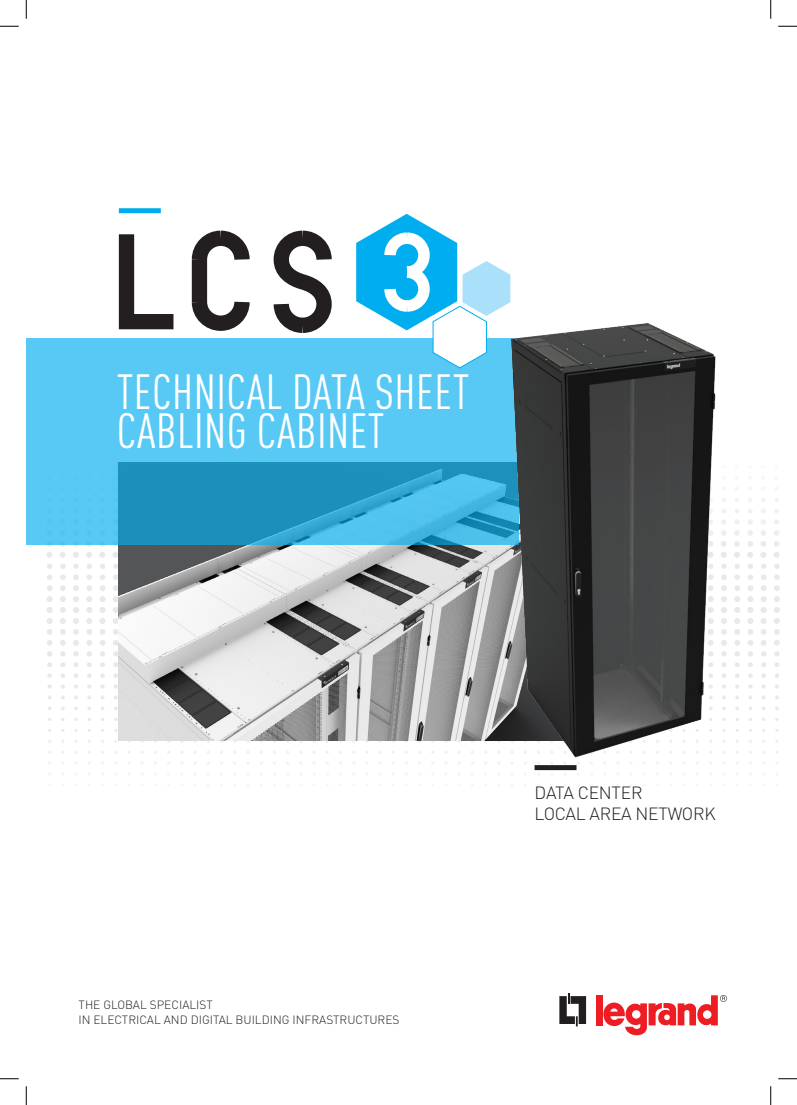
<style>
.page{position:relative;width:797px;height:1105px;background:#fff}
.page>*{position:absolute;margin:0;border:0;box-sizing:border-box;transform-origin:0 0}
.t1{font:condensed 48.75px/38.8px "DIN Pro";letter-spacing:.01em;color:#fff}
.t2{font:300 17.5px/21px "DIN Pro";letter-spacing:-.015em;color:#231f20}
.t3{font:300 11.88px/15px "DIN Pro";color:#231f20}
</style>
<div class="page">
<svg style="left:112px;top:544px;width:6px;height:14px"></svg>
<svg style="left:113px;top:564px;width:6px;height:92px"></svg>
<svg style="left:113px;top:662px;width:5px;height:5px"></svg>
<svg style="left:113px;top:673px;width:5px;height:5px"></svg>
<svg style="left:114px;top:684px;width:4px;height:5px"></svg>
<svg style="left:100px;top:564px;width:5px;height:38px"></svg>
<svg style="left:99px;top:544px;width:6px;height:14px"></svg>
<div style="left:99px;top:607px;width:7px;height:6px;background:#e9e9e9;border-radius:50%"></div>
<div style="left:99px;top:618px;width:7px;height:6px;background:#e9e9e9;border-radius:50%"></div>
<svg style="left:100px;top:629px;width:5px;height:27px"></svg>
<svg style="left:100px;top:662px;width:5px;height:5px"></svg>
<svg style="left:100px;top:673px;width:5px;height:5px"></svg>
<svg style="left:100px;top:684px;width:5px;height:5px"></svg>
<svg style="left:86px;top:544px;width:6px;height:14px"></svg>
<svg style="left:86px;top:564px;width:6px;height:92px"></svg>
<svg style="left:87px;top:662px;width:5px;height:5px"></svg>
<svg style="left:87px;top:673px;width:5px;height:5px"></svg>
<svg style="left:87px;top:684px;width:4px;height:5px"></svg>
<svg style="left:73px;top:544px;width:6px;height:14px"></svg>
<svg style="left:73px;top:564px;width:6px;height:92px"></svg>
<svg style="left:74px;top:662px;width:5px;height:5px"></svg>
<svg style="left:74px;top:673px;width:4px;height:5px"></svg>
<svg style="left:74px;top:684px;width:4px;height:5px"></svg>
<svg style="left:60px;top:544px;width:6px;height:14px"></svg>
<svg style="left:60px;top:564px;width:6px;height:92px"></svg>
<svg style="left:60px;top:662px;width:5px;height:5px"></svg>
<svg style="left:61px;top:673px;width:4px;height:5px"></svg>
<svg style="left:61px;top:684px;width:4px;height:5px"></svg>
<svg style="left:46px;top:544px;width:6px;height:14px"></svg>
<svg style="left:47px;top:564px;width:6px;height:92px"></svg>
<svg style="left:47px;top:662px;width:5px;height:5px"></svg>
<svg style="left:47px;top:673px;width:5px;height:5px"></svg>
<svg style="left:48px;top:684px;width:4px;height:5px"></svg>
<svg style="left:774px;top:564px;width:6px;height:38px"></svg>
<svg style="left:774px;top:509px;width:5px;height:4px"></svg>
<svg style="left:774px;top:520px;width:5px;height:38px"></svg>
<div style="left:773px;top:607px;width:7px;height:6px;background:#e9e9e9;border-radius:50%"></div>
<div style="left:773px;top:618px;width:7px;height:6px;background:#e9e9e9;border-radius:50%"></div>
<svg style="left:774px;top:629px;width:5px;height:27px"></svg>
<svg style="left:774px;top:662px;width:5px;height:5px"></svg>
<svg style="left:775px;top:673px;width:4px;height:5px"></svg>
<svg style="left:775px;top:684px;width:4px;height:5px"></svg>
<svg style="left:761px;top:509px;width:4px;height:4px"></svg>
<svg style="left:760px;top:520px;width:6px;height:38px"></svg>
<svg style="left:761px;top:564px;width:5px;height:92px"></svg>
<svg style="left:761px;top:662px;width:5px;height:5px"></svg>
<svg style="left:761px;top:673px;width:5px;height:5px"></svg>
<svg style="left:762px;top:684px;width:3px;height:5px"></svg>
<svg style="left:748px;top:509px;width:4px;height:4px"></svg>
<svg style="left:747px;top:520px;width:6px;height:38px"></svg>
<svg style="left:747px;top:564px;width:6px;height:92px"></svg>
<svg style="left:748px;top:662px;width:5px;height:5px"></svg>
<svg style="left:748px;top:673px;width:4px;height:5px"></svg>
<svg style="left:748px;top:684px;width:4px;height:5px"></svg>
<svg style="left:735px;top:498px;width:4px;height:4px"></svg>
<svg style="left:735px;top:509px;width:4px;height:4px"></svg>
<svg style="left:734px;top:520px;width:6px;height:38px"></svg>
<svg style="left:734px;top:564px;width:6px;height:92px"></svg>
<svg style="left:735px;top:662px;width:4px;height:5px"></svg>
<svg style="left:735px;top:673px;width:4px;height:5px"></svg>
<svg style="left:735px;top:684px;width:4px;height:5px"></svg>
<img style="left:119px;top:544px;width:353px;height:196px">
<svg style="left:559px;top:994px;width:27px;height:32px"></svg>
<div style="left:595px;top:995px;width:7px;height:30px;background:#ee1d23"></div>
<svg style="left:662px;top:995px;width:55px;height:31px"></svg>
<svg style="left:603px;top:1002px;width:59px;height:34px"></svg>
<svg style="left:720px;top:995px;width:7px;height:7px"></svg>
<div style="left:534px;top:765px;width:42px;height:5px;background:#231f20"></div>
<svg style="left:26px;top:338px;width:446px;height:206px;fill:#57c9f4"></svg>
<svg style="left:118px;top:234px;width:56px;height:96px"></svg>
<svg style="left:266px;top:230px;width:73px;height:111px"></svg>
<div style="left:119px;top:208px;width:42px;height:5px;background:#00aeef"></div>
<svg style="left:356px;top:214px;width:101px;height:116px"></svg>
<svg style="left:191px;top:230px;width:59px;height:101px"></svg>
<svg style="left:432px;top:261px;width:78px;height:108px"></svg>
<img style="left:472px;top:318px;width:255px;height:440px">
<svg style="left:0;top:25px;width:19px;height:2px"></svg>
<svg style="left:778px;top:25px;width:19px;height:2px"></svg>
<svg style="left:0;top:1078px;width:19px;height:1px"></svg>
<svg style="left:778px;top:1078px;width:19px;height:1px"></svg>
<svg style="left:25px;top:0;width:2px;height:19px"></svg>
<svg style="left:25px;top:1086px;width:2px;height:19px"></svg>
<svg style="left:770px;top:0;width:1px;height:19px"></svg>
<svg style="left:770px;top:1086px;width:1px;height:19px"></svg>
<h1 class="t1" style="left:117px;top:369px;width:354px">TECHNICAL DATA SHEET<br>CABLING CABINET</h1>
<p class="t3" style="left:79px;top:996px;width:322px">THE GLOBAL SPECIALIST<br>IN ELECTRICAL AND DIGITAL BUILDING INFRASTRUCTURES</p>
<h2 class="t2" style="left:534px;top:781px;width:182px">DATA CENTER<br>LOCAL AREA NETWORK</h2>
</div>
